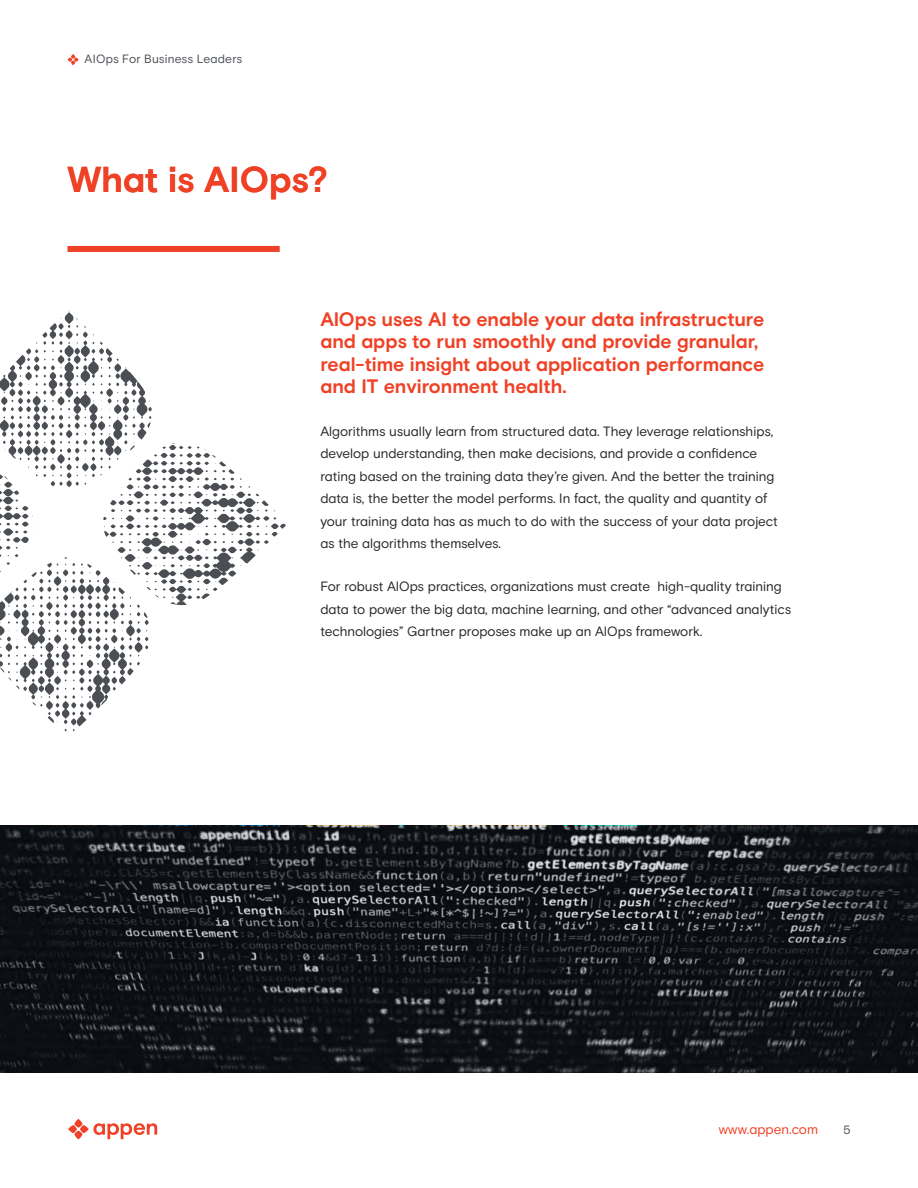
<style>
.page{position:relative;width:918px;height:1188px;background:#fff}
.page>*{position:absolute;margin:0;border:0;box-sizing:border-box;transform-origin:0 0}
.t1{font:700 36px "Appen Basis";color:#ef4126}
.t2{font:700 19.5px/22.5px "Appen Basis";color:#ef4126}
.t3{font:13.5px/22.5px "Appen Basis";color:#25282a}
.t4{font:13.5px "Appen Basis";color:#ef4126}
.t5{font:12px "Appen Basis";letter-spacing:.015em;color:#4b4f54}
</style>
<div class="page">
<svg style="left:68px;top:54px;width:11px;height:11px"></svg>
<svg style="left:68px;top:1119px;width:89px;height:21px"></svg>
<svg style="left:0;top:826px;width:918px;height:247px;background:#1a1e23"></svg>
<div style="left:68px;top:246px;width:212px;height:6px;background:#ef4126"></div>
<svg style="left:0;top:310px;width:286px;height:421px"></svg>
<p class="t5" style="left:85px;top:52px;width:159px">AIOps For Business Leaders</p>
<h1 class="t1" style="left:68px;top:158px;width:262px">What is AIOps?</h1>
<h2 class="t2" style="left:320px;top:308px;width:445px">AIOps uses AI to enable your data infrastructure and apps to run smoothly and provide granular, real-time insight about application performance and IT environment health.</h2>
<p class="t3" style="left:320px;top:420px;width:459px">Algorithms usually learn from structured data. They leverage relationships, develop understanding, then make decisions, and provide a confidence rating based on the training data they’re given. And the better the training data is, the better the model performs. In fact, the quality and quantity of your training data has as much to do with the success of your data project as the algorithms themselves.</p>
<p class="t3" style="left:320px;top:576px;width:472px">For robust AIOps practices, organizations must create high-quality training data to power the big data, machine learning, and other “advanced analytics technologies” Gartner proposes make up an AIOps framework.</p>
<p class="t4" style="left:719px;top:1121px;width:101px">www.appen.com</p>
<p class="t5" style="left:843px;top:1123px;width:9px">5</p>
</div>
